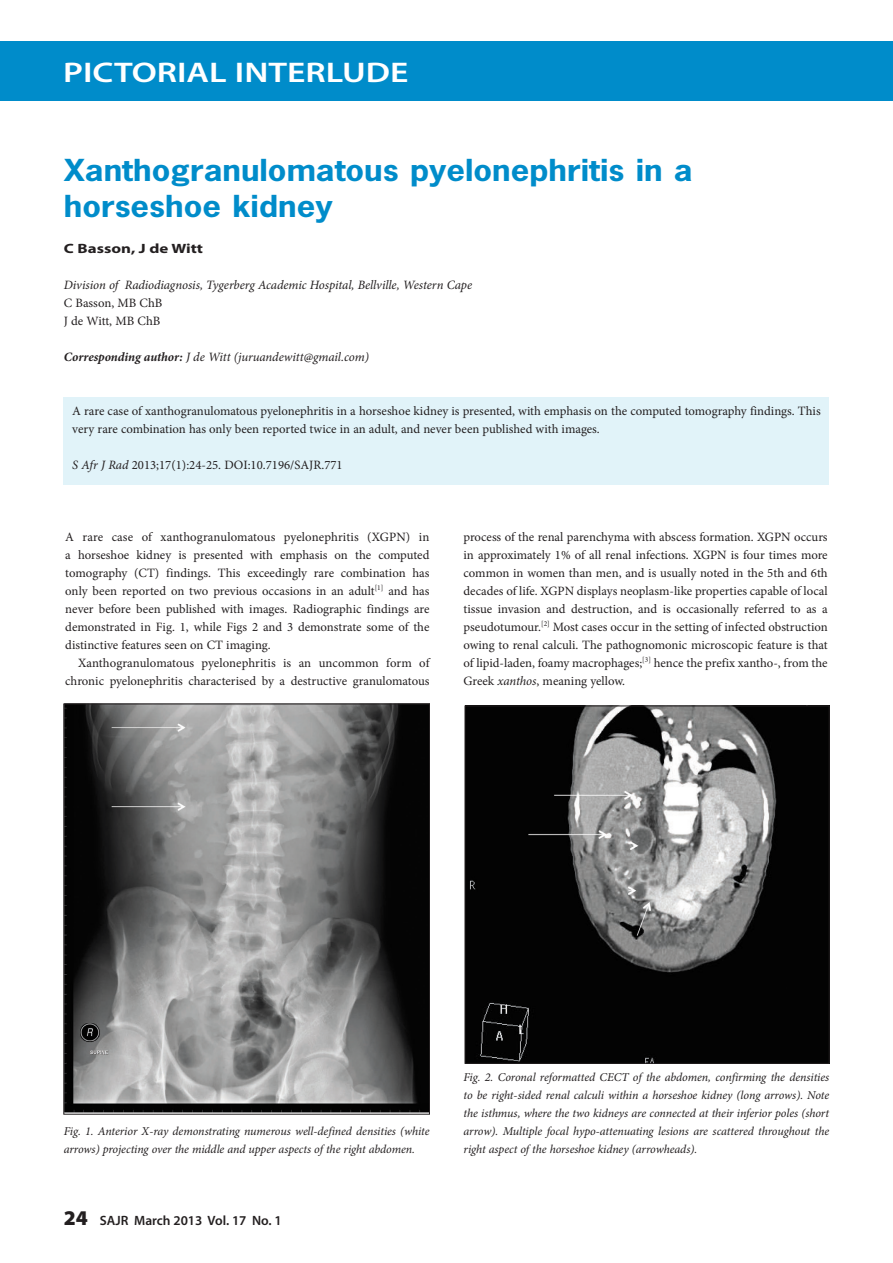
<style>
.page{position:relative;width:893px;height:1263px;background:#fff}
.page>*{position:absolute;margin:0;border:0;box-sizing:border-box;transform-origin:0 0}
.A_HEAD{font:700 28.5px/36px "News Gothic Std";color:#008cca;scale:1.15 1}
.t1{font:600 28.5px "Myriad Pro";color:#fff;scale:1.25 1}
.t2{font:600 13.5px "Myriad Pro";color:#231f20}
.AUTHOR_NAME{font:700 13.5px "Myriad Pro";color:#231f20;scale:1.25 1}
.BODY_TEXT_INDENT{font:12.75px/18px "Minion Pro";color:#231f20;text-align:right}
.BODY_TEXT_1ST_PARAGR{font:12.75px/18px "Minion Pro";letter-spacing:-.005em;color:#231f20;text-align:justify}
.AUTHORS_DETAILS{font:italic 12.75px "Minion Pro";letter-spacing:-.005em;color:#231f20}
.CORRESPONDING_AUTHOR{font:italic 12.75px "Minion Pro";letter-spacing:-.005em;color:#231f20}
.S_AFR_J_RAD{font:12.75px "Minion Pro";color:#231f20}
.AUTHORS_NAME_BOTTOM{font:12.75px "Minion Pro";color:#231f20}
.CAPTIONS{font:italic 12px/18px "Minion Pro";letter-spacing:-.005em;color:#231f20}
.s1{font-weight:700}
.s2{font-style:italic}
.s3{font-weight:900;font-size:21px}
</style>
<div class="page">
<div style="left:0;top:41px;width:893px;height:60px;background:#008cca"></div>
<div style="left:64px;top:398px;width:765px;height:87px;background:#e1f3f9"></div>
<img style="left:66px;top:706px;width:362px;height:406px">
<div style="left:64px;top:704px;width:366px;height:410px;border:1px solid #231f20"></div>
<img style="left:467px;top:708px;width:360px;height:353px">
<div style="left:465px;top:706px;width:364px;height:357px;border:1px solid #231f20"></div>
<p class="t1" style="left:63px;top:54px;width:278px">PICTORIAL INTERLUDE</p>
<h1 class="A_HEAD" style="left:64px;top:151px;width:548px">Xanthogranulomatous pyelonephritis in a horseshoe kidney</h1>
<p class="AUTHOR_NAME" style="left:64px;top:239px;width:113px">C Basson, J de Witt</p>
<p class="AUTHORS_DETAILS" style="left:64px;top:276px;width:410px">Division of Radiodiagnosis, Tygerberg Academic Hospital, Bellville, Western Cape</p>
<p class="AUTHORS_NAME_BOTTOM" style="left:64px;top:294px;width:100px">C Basson, MB ChB</p>
<p class="AUTHORS_NAME_BOTTOM" style="left:64px;top:312px;width:98px">J de Witt, MB ChB</p>
<p class="CORRESPONDING_AUTHOR" style="left:64px;top:348px;width:307px"><span class="s1">Corresponding author:</span> J de Witt (juruandewitt@gmail.com)</p>
<p class="BODY_TEXT_1ST_PARAGR" style="left:72px;top:402px;width:750px">A rare case of xanthogranulomatous pyelonephritis in a horseshoe kidney is presented, with emphasis on the computed tomography findings. This very rare combination has only been reported twice in an adult, and never been published with images.</p>
<p class="S_AFR_J_RAD" style="left:72px;top:457px;width:272px"><span class="s2">S Afr J Rad</span> 2013;17(1):24-25. DOI:10.7196/SAJR.771</p>
<p class="BODY_TEXT_1ST_PARAGR" style="left:65px;top:528px;width:366px">A rare case of xanthogranulomatous pyelonephritis (XGPN) in a horseshoe kidney is presented with emphasis on the computed tomography (CT) findings. This exceedingly rare combination has only been reported on two previous occasions in an adult<sup>[1]</sup> and has never before been published with images. Radiographic findings are demonstrated in Fig. 1, while Figs 2 and 3 demonstrate some of the distinctive features seen on CT imaging.</p>
<p class="BODY_TEXT_INDENT" style="left:65px;top:654px;width:366px">Xanthogranulomatous pyelonephritis is an uncommon form of chronic pyelonephritis characterised by a destructive granulomatous</p>
<p class="BODY_TEXT_INDENT" style="left:463px;top:528px;width:366px;text-align:justify">process of the renal parenchyma with abscess formation. XGPN occurs in approximately 1% of all renal infections. XGPN is four times more common in women than men, and is usually noted in the 5th and 6th decades of life. XGPN displays neoplasm-like properties capable of local tissue invasion and destruction, and is occasionally referred to as a pseudotumour.<sup>[2]</sup> Most cases occur in the setting of infected obstruction owing to renal calculi. The pathognomonic microscopic feature is that of lipid-laden, foamy macrophages;<sup>[3]</sup> hence the prefix xantho-, from the Greek <span class="s2">xanthos</span>, meaning yellow.</p>
<p class="CAPTIONS" style="left:64px;top:1122px;width:367px">Fig. 1. Anterior X-ray demonstrating numerous well-defined densities (white arrows) projecting over the middle and upper aspects of the right abdomen.</p>
<p class="t2" style="left:64px;top:1211px;width:219px"><span class="s3">24</span> SAJR March 2013 Vol. 17 No. 1</p>
<p class="CAPTIONS" style="left:463px;top:1068px;width:367px;text-align:justify">Fig. 2. Coronal reformatted CECT of the abdomen, confirming the densities to be right-sided renal calculi within a horseshoe kidney (long arrows). Note the isthmus, where the two kidneys are connected at their inferior poles (short arrow). Multiple focal hypo-attenuating lesions are scattered throughout the right aspect of the horseshoe kidney (arrowheads).</p>
</div>
